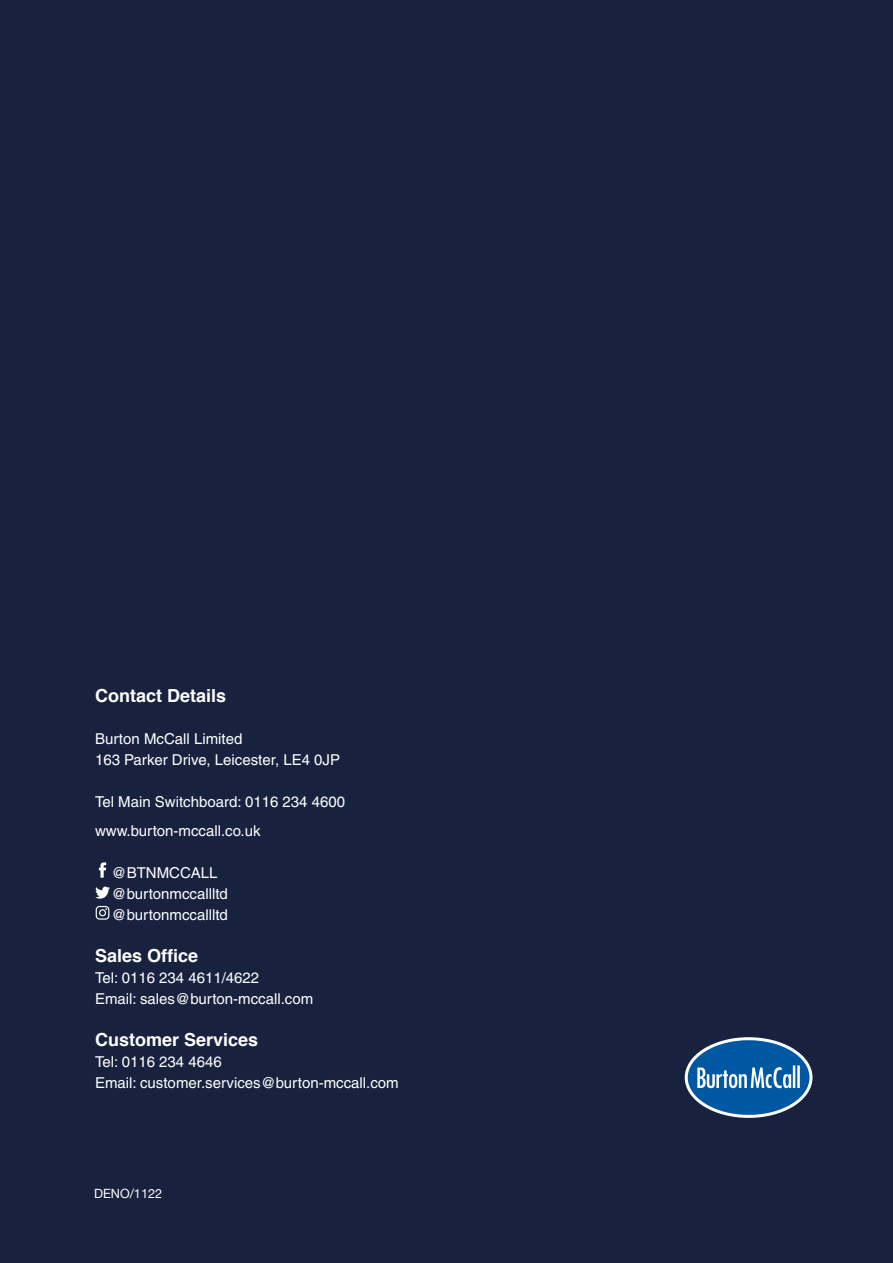
<style>
.page{position:relative;width:893px;height:1263px;background:#18223e}
.page>*{position:absolute;margin:0;border:0;box-sizing:border-box;transform-origin:0 0}
.t1{font:700 18px "Helvetica";color:#fff}
.t2{font:15px/21px "Helvetica";color:#fff}
.t3{font:12.75px "Helvetica Neue";color:#fff}
</style>
<div class="page">
<svg style="left:99px;top:862px;width:7px;height:16px"></svg>
<svg style="left:95px;top:887px;width:15px;height:12px"></svg>
<svg style="left:96px;top:906px;width:13px;height:14px"></svg>
<svg style="left:685px;top:1037px;width:127px;height:81px"></svg>
<p class="t1" style="left:95px;top:681px;width:133px">Contact Details</p>
<p class="t2" style="left:95px;top:729px;width:246px">Burton McCall Limited<br>163 Parker Drive, Leicester, LE4 0JP</p>
<p class="t2" style="left:95px;top:788px;width:252px;line-height:28.2px">Tel Main Switchboard: 0116 234 4600 www.burton-mccall.co.uk</p>
<p class="t2" style="left:112px;top:862px;width:118px">@BTNMCCALL @burtonmccallltd @burtonmccallltd</p>
<p class="t1" style="left:95px;top:941px;width:105px">Sales Office</p>
<p class="t2" style="left:95px;top:967px;width:220px">Tel: 0116 234 4611/4622<br>Email: sales@burton-mccall.com</p>
<p class="t1" style="left:95px;top:1025px;width:165px">Customer Services</p>
<p class="t2" style="left:95px;top:1051px;width:305px">Tel: 0116 234 4646<br>Email: customer.services@burton-mccall.com</p>
<p class="t3" style="left:94px;top:1184px;width:70px">DENO/1122</p>
</div>
